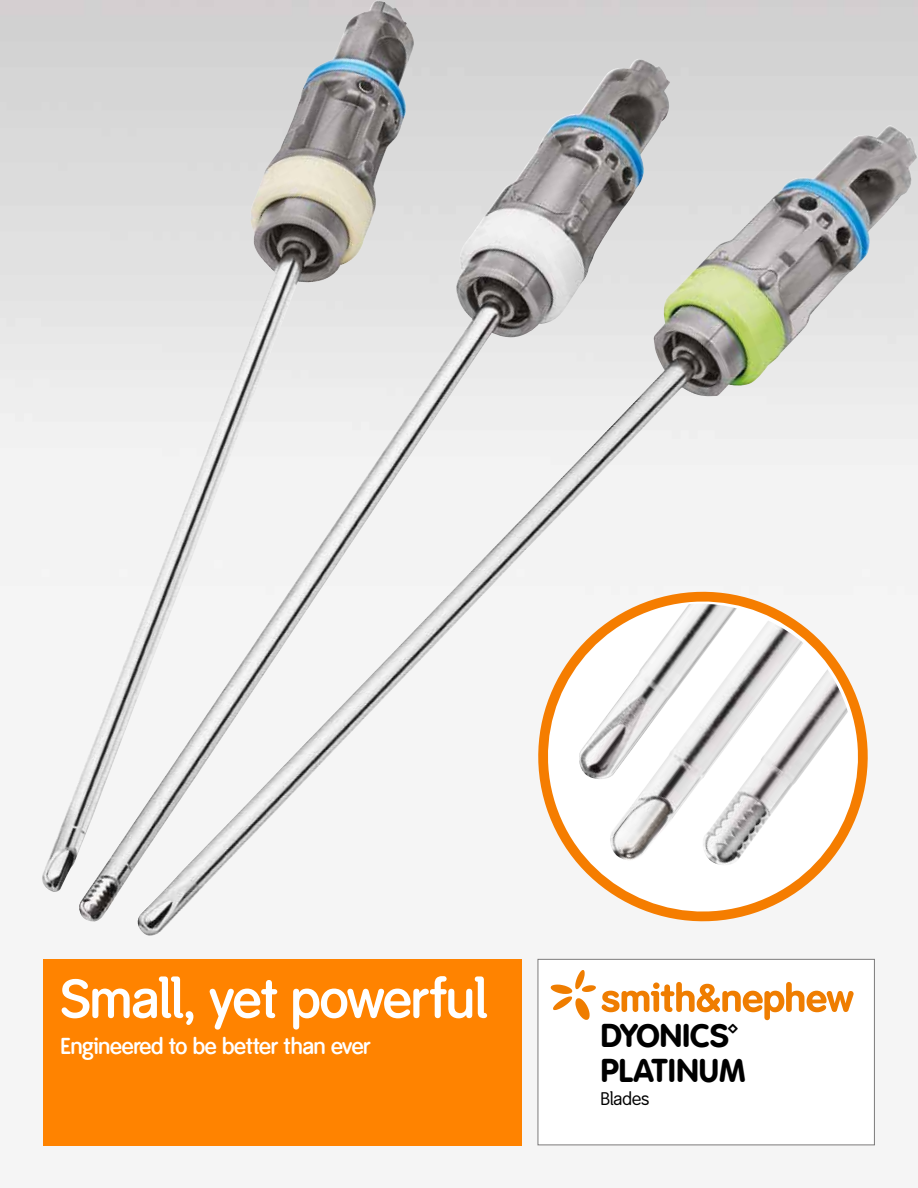
<style>
.page{position:relative;width:918px;height:1188px;background:#fff}
.page>*{position:absolute;margin:0;border:0;box-sizing:border-box;transform-origin:0 0}
.t1{font:600 54px "Smith&Nephew";letter-spacing:-.01em;color:#fff}
.t2{font:32.25px/34.5px "Smith&Nephew Product";letter-spacing:.005em;color:#000}
.t3{font:600 22.5px "Smith&Nephew";letter-spacing:-.01em;color:#fff}
.t4{font:18px "Smith&Nephew";color:#000}
</style>
<div class="page">
<img style="left:0;top:0;width:918px;height:1146px">
<img style="left:38px;top:0;width:377px;height:892px">
<img style="left:78px;top:59px;width:593px;height:863px">
<img style="left:134px;top:125px;width:784px;height:813px">
<div style="left:538px;top:959px;width:336px;height:186px;background:#fff"></div>
<svg style="left:551px;top:970px;width:303px;height:50px"></svg>
<div style="left:538px;top:959px;width:337px;height:186px;border:1px solid #7c7b7b"></div>
<div style="left:43px;top:959px;width:479px;height:186px;background:#ff8300"></div>
<h1 class="t1" style="left:60px;top:968px;width:428px">Small, yet powerful</h1>
<p class="t3" style="left:60px;top:1033px;width:311px">Engineered to be better than ever</p>
<h2 class="t2" style="left:601px;top:1019px;width:147px">DYONICS™<br>PLATINUM</h2>
<p class="t4" style="left:600px;top:1088px;width:50px">Blades</p>
</div>
